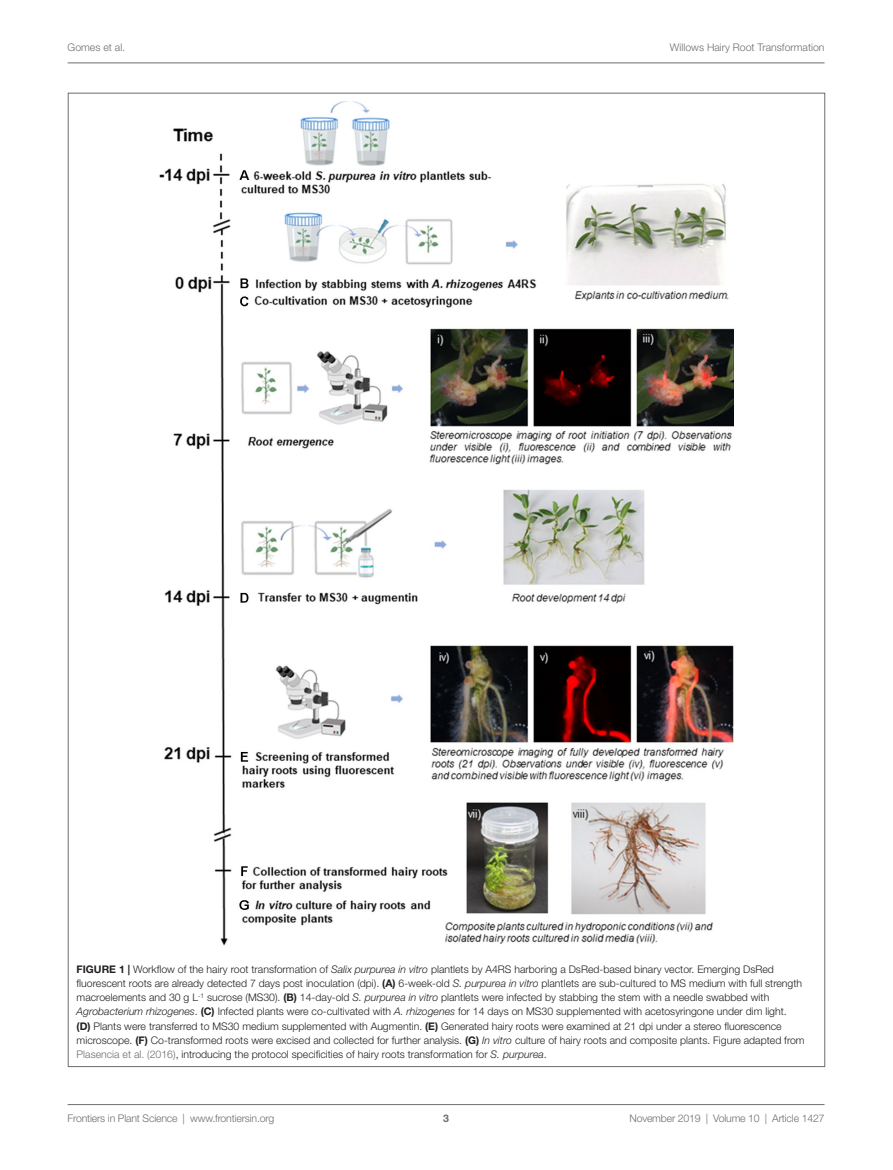
<style>
.page{position:relative;width:893px;height:1170px;background:#fff}
.page>*{position:absolute;margin:0;border:0;box-sizing:border-box;transform-origin:0 0}
.FC{font:300 10.5px/14.2px "Helvetica Neue LT Std";color:#231f20}
.DVA{font:300 10.5px "Helvetica Neue LT Std";letter-spacing:-.015em;color:#6c6d70}
.t1{font:700 10.5px "Helvetica Neue LT Std";color:#6c6d70}
.s1{font-weight:700}
.s2{font-style:italic}
.s3{color:#6c6d70}
</style>
<div class="page">
<hr style="left:68px;top:63px;width:756px;height:1px;background:#6c6d70">
<hr style="left:68px;top:1104px;width:756px;height:1px;background:#6c6d70">
<img style="left:160px;top:102px;width:573px;height:843px">
<p class="DVA" style="left:68px;top:41px;width:59px">Gomes et al.</p>
<p class="DVA" style="left:670px;top:41px;width:156px">Willows Hairy Root Transformation</p>
<p class="FC" style="left:77px;top:961px;width:729px"><span class="s1">FIGURE 1 |</span> Workflow of the hairy root transformation of <span class="s2">Salix purpurea in vitro</span> plantlets by A4RS harboring a DsRed-based binary vector. Emerging DsRed fluorescent roots are already detected 7 days post inoculation (dpi). <span class="s1">(A)</span> 6-week-old <span class="s2">S. purpurea in vitro</span> plantlets are sub-cultured to MS medium with full strength macroelements and 30 g L<sup>-1</sup> sucrose (MS30). <span class="s1">(B)</span> 14-day-old <span class="s2">S. purpurea in vitro</span> plantlets were infected by stabbing the stem with a needle swabbed with <span class="s2">Agrobacterium rhizogenes</span>. <span class="s1">(C)</span> Infected plants were co-cultivated with <span class="s2">A. rhizogenes</span> for 14 days on MS30 supplemented with acetosyringone under dim light.<br><span class="s1">(D)</span> Plants were transferred to MS30 medium supplemented with Augmentin. <span class="s1">(E)</span> Generated hairy roots were examined at 21 dpi under a stereo fluorescence microscope. <span class="s1">(F)</span> Co-transformed roots were excised and collected for further analysis. <span class="s1">(G)</span> <span class="s2">In vitro</span> culture of hairy roots and composite plants. Figure adapted from <span class="s3">Plasencia et al. (2016)</span>, introducing the protocol specificities of hairy roots transformation for <span class="s2">S. purpurea</span>.</p>
<p class="DVA" style="left:68px;top:1111px;width:208px">Frontiers in Plant Science | www.frontiersin.org</p>
<p class="DVA" style="left:629px;top:1111px;width:197px">November 2019 | Volume 10 | Article 1427</p>
<p class="t1" style="left:443px;top:1111px;width:7px">3</p>
</div>
